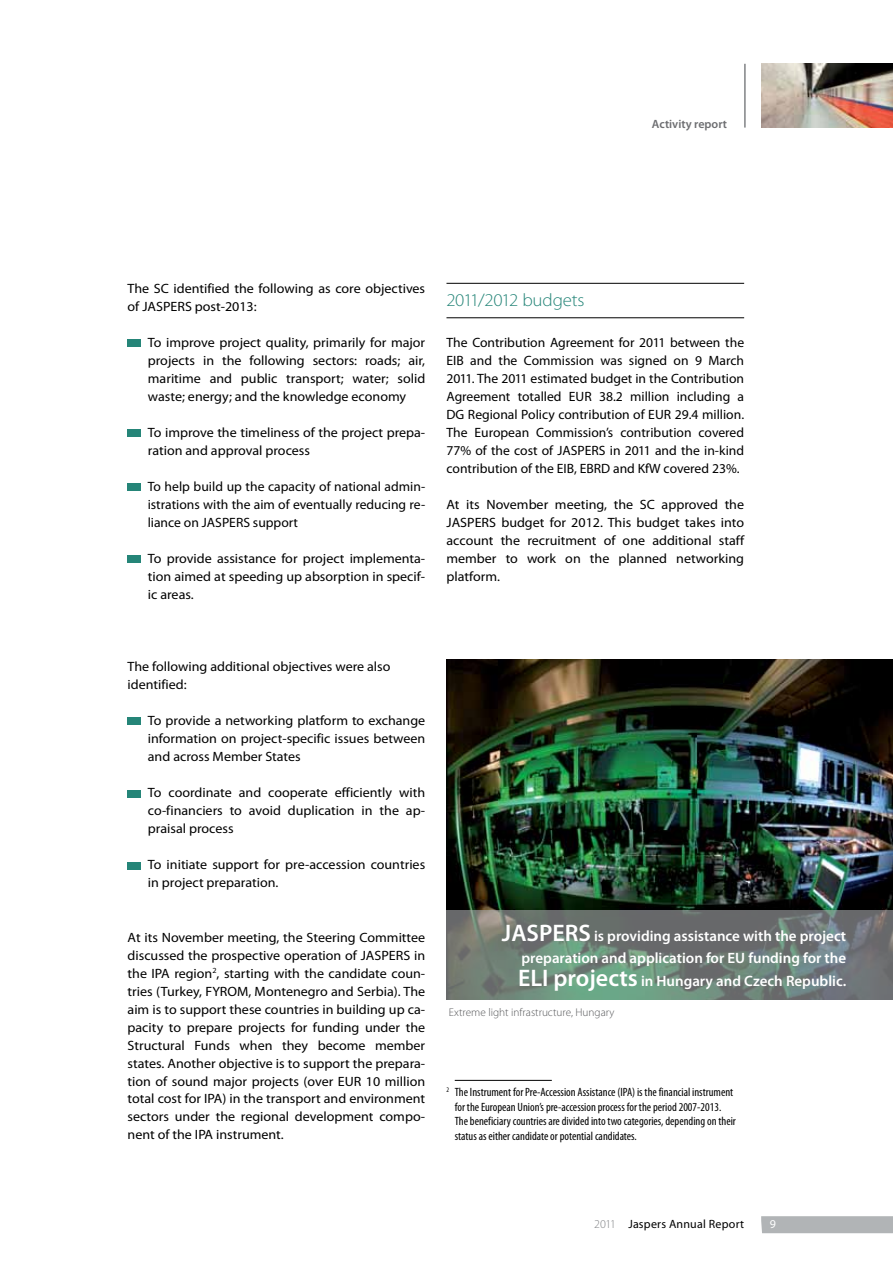
<style>
.page{position:relative;width:893px;height:1263px;background:#fff}
.page>*{position:absolute;margin:0;border:0;box-sizing:border-box;transform-origin:0 0}
.t1{font:300 18px "Myriad Pro";letter-spacing:-.02em;color:#258578;scale:1.05 1}
.t2{font:600 15px/22.5px "Myriad Pro";color:#fff;text-align:justify}
.t3{font:13.5px/18px "Myriad Pro";color:#000;text-align:justify;scale:1.04 1}
.t4{font:13.5px/18px "Myriad Pro";color:#000;text-align:justify}
.t5{font:condensed 12px/14.4px "Myriad Pro";color:#000}
.t6{font:12px "Myriad Pro";letter-spacing:.02em;color:#000}
.t7{font:600 12px "Myriad Pro";color:#6d6e71}
.t8{font:12px "Myriad Pro";color:#fff}
.t9{font:300 11.25px "Myriad Pro";color:#58595b}
.s1{font-size:24px}
.s2{font-weight:300;color:#808285}
</style>
<div class="page">
<img style="left:761px;top:64px;width:132px;height:64px">
<div style="left:761px;top:1216px;width:132px;height:17px;background:#b1b4b6"></div>
<hr style="left:744px;top:64px;width:2px;height:64px;background:#808285">
<div style="left:128px;top:339px;width:13px;height:8px;background:#258578"></div>
<div style="left:128px;top:429px;width:13px;height:8px;background:#258578"></div>
<div style="left:128px;top:483px;width:13px;height:8px;background:#258578"></div>
<div style="left:128px;top:555px;width:13px;height:8px;background:#258578"></div>
<div style="left:128px;top:717px;width:13px;height:8px;background:#258578"></div>
<div style="left:128px;top:789px;width:13px;height:8px;background:#258578"></div>
<div style="left:128px;top:861px;width:13px;height:8px;background:#258578"></div>
<hr style="left:446px;top:283px;width:298px;height:1px;background:#000">
<hr style="left:446px;top:317px;width:298px;height:1px;background:#000">
<hr style="left:455px;top:1080px;width:97px;height:1px;background:#000">
<img style="left:447px;top:659px;width:446px;height:251px">
<svg style="left:446px;top:910px;width:447px;height:89px;background:#6d7b75"></svg>
<p class="t7" style="left:652px;top:117px;width:77px">Activity report</p>
<p class="t3" style="left:128px;top:280px;width:288px">The SC identified the following as core objectives of JASPERS post-2013:</p>
<p class="t3" style="left:148px;top:334px;width:268px">To improve project quality, primarily for major projects in the following sectors: roads; air, maritime and public transport; water; solid waste; energy; and the knowledge economy</p>
<p class="t3" style="left:148px;top:424px;width:268px">To improve the timeliness of the project prepa&shy;ration and approval process</p>
<p class="t4" style="left:148px;top:478px;width:279px">To help build up the capacity of national admin&shy;istrations with the aim of eventually reducing re&shy;liance on JASPERS support</p>
<p class="t3" style="left:148px;top:550px;width:268px">To provide assistance for project implementa&shy;tion aimed at speeding up absorption in specif&shy;ic areas.</p>
<h1 class="t1" style="left:446px;top:290px;width:133px">2011/2012 budgets</h1>
<p class="t4" style="left:446px;top:334px;width:299px">The Contribution Agreement for 2011 between the EIB and the Commission was signed on 9 March 2011. The 2011 estimated budget in the Contribution Agreement totalled EUR 38.2 million including a DG Regional Policy contribution of EUR 29.4 million.<br>The European Commission’s contribution covered 77% of the cost of JASPERS in 2011 and the in-kind contribution of the EIB, EBRD and KfW covered 23%.</p>
<p class="t3" style="left:446px;top:496px;width:288px">At its November meeting, the SC approved the JASPERS budget for 2012. This budget takes into account the recruitment of one additional staff member to work on the planned networking platform.</p>
<p class="t3" style="left:128px;top:658px;width:254px">The following additional objectives were also identified:</p>
<p class="t3" style="left:148px;top:712px;width:268px">To provide a networking platform to exchange information on project-specific issues between and across Member States</p>
<p class="t3" style="left:148px;top:784px;width:268px">To coordinate and cooperate efficiently with co-financiers to avoid duplication in the ap&shy;praisal process</p>
<p class="t3" style="left:148px;top:856px;width:268px">To initiate support for pre-accession countries in project preparation.</p>
<p class="t3" style="left:128px;top:928px;width:288px">At its November meeting, the Steering Committee discussed the prospective operation of JASPERS in the IPA region<sup>2</sup>, starting with the candidate coun&shy;tries (Turkey, FYROM, Montenegro and Serbia). The aim is to support these countries in building up ca&shy;pacity to prepare projects for funding under the Structural Funds when they become member states. Another objective is to support the prepara&shy;tion of sound major projects (over EUR 10 million total cost for IPA) in the transport and environment sectors under the regional development compo&shy;nent of the IPA instrument.</p>
<p class="t2" style="left:518px;top:925px;width:330px;text-indent:-16px"><span class="s1">JASPERS</span> is providing assistance with the project preparation and application for EU funding for the <span class="s1">ELI projects</span> in Hungary and Czech Republic.</p>
<p class="t9" style="left:449px;top:1006px;width:167px">Extreme light infrastructure, Hungary</p>
<p class="t5" style="left:455px;top:1085px;width:283px;text-indent:-8px"><sup>2</sup> The Instrument for Pre-Accession Assistance (IPA) is the financial instrument for the European Union’s pre-accession process for the period 2007-2013.<br>The beneficiary countries are divided into two categories, depending on their status as either candidate or potential candidates.</p>
<p class="t6" style="left:594px;top:1217px;width:151px"><span class="s2">2011</span> Jaspers Annual Report</p>
<p class="t8" style="left:770px;top:1217px;width:8px">9</p>
</div>
